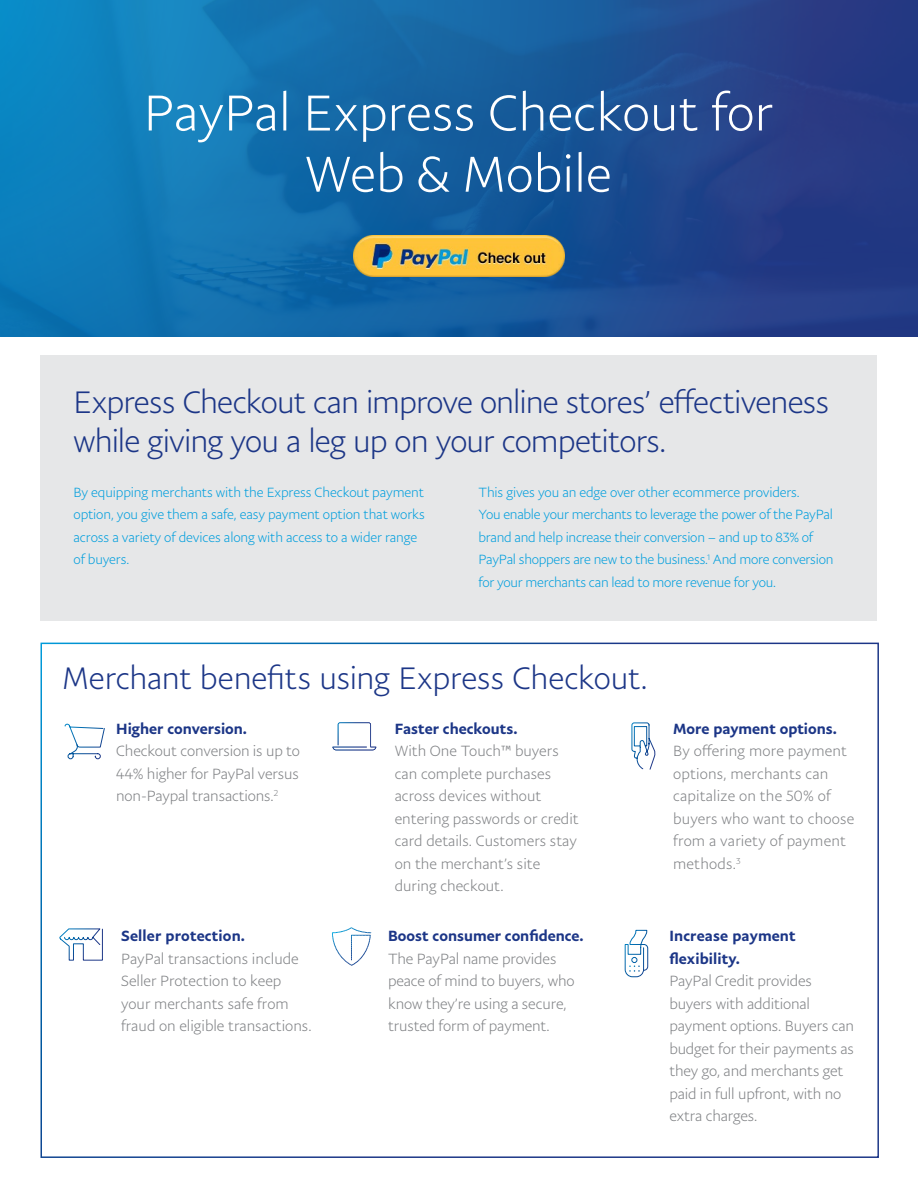
<style>
.page{position:relative;width:918px;height:1188px;background:#fff}
.page>*{position:absolute;margin:0;border:0;box-sizing:border-box;transform-origin:0 0}
.t1{font:300 51px/61.2px "Pay Pal Sans Big";color:#fff;text-align:center}
.t2{font:300 31.5px/39px "Pay Pal Sans Big";letter-spacing:-.025em;color:#1c3687}
.t3{font:300 31.5px "Pay Pal Sans Big";letter-spacing:-.005em;color:#1c3687}
.t4{font:300 15px/22.5px "Pay Pal Sans Big";color:#808285}
.t5{font:500 15px/22.5px "Pay Pal Sans Big";color:#1c3687}
.t6{font:300 13.5px/22.5px "Pay Pal Sans Big";letter-spacing:-.02em;color:#009edd}
</style>
<div class="page">
<svg style="left:0;top:0;width:918px;height:337px;background:#185e9f"></svg>
<div style="left:40px;top:355px;width:837px;height:266px;background:#e6e7e8"></div>
<img style="left:353px;top:235px;width:212px;height:42px">
<svg style="left:631px;top:722px;width:24px;height:48px"></svg>
<svg style="left:624px;top:929px;width:25px;height:49px"></svg>
<svg style="left:332px;top:722px;width:44px;height:28px"></svg>
<svg style="left:59px;top:928px;width:44px;height:33px"></svg>
<svg style="left:64px;top:723px;width:41px;height:37px"></svg>
<svg style="left:332px;top:927px;width:39px;height:39px"></svg>
<h1 class="t1" style="left:144px;top:81px;width:631px">PayPal Express Checkout for<br>Web &amp; Mobile</h1>
<h2 class="t2" style="left:74px;top:383px;width:757px">Express Checkout can improve online stores’ effectiveness while giving you a leg up on your competitors.</h2>
<p class="t6" style="left:74px;top:481px;width:353px">By equipping merchants with the Express Checkout payment option, you give them a safe, easy payment option that works across a variety of devices along with access to a wider range of buyers.</p>
<p class="t6" style="left:478px;top:481px;width:356px">This gives you an edge over other ecommerce providers.<br>You enable your merchants to leverage the power of the PayPal brand and help increase their conversion – and up to 83% of PayPal shoppers are new to the business.<sup>1</sup> And more conversion for your merchants can lead to more revenue for you.</p>
<h2 class="t3" style="left:62px;top:658px;width:587px">Merchant benefits using Express Checkout.</h2>
<p class="t5" style="left:116px;top:717px;width:132px">Higher conversion.</p>
<p class="t4" style="left:116px;top:739px;width:185px;text-align:justify">Checkout conversion is up to 44% higher for PayPal versus non-Paypal transactions.<sup>2</sup></p>
<p class="t5" style="left:395px;top:717px;width:124px">Faster checkouts.</p>
<p class="t4" style="left:395px;top:739px;width:185px">With One Touch™ buyers can complete purchases across devices without entering passwords or credit card details. Customers stay on the merchant’s site during checkout.</p>
<p class="t5" style="left:121px;top:925px;width:125px">Seller protection.</p>
<p class="t4" style="left:121px;top:947px;width:192px">PayPal transactions include<br>Seller Protection to keep your merchants safe from fraud on eligible transactions.</p>
<p class="t5" style="left:388px;top:925px;width:197px">Boost consumer confidence.</p>
<p class="t4" style="left:388px;top:947px;width:188px">The PayPal name provides peace of mind to buyers, who know they’re using a secure, trusted form of payment.</p>
<p class="t5" style="left:673px;top:717px;width:165px">More payment options.</p>
<p class="t4" style="left:673px;top:739px;width:183px">By offering more payment options, merchants can capitalize on the 50% of buyers who want to choose from a variety of payment methods.<sup>3</sup></p>
<p class="t5" style="left:669px;top:925px;width:128px">Increase payment flexibility.</p>
<p class="t4" style="left:669px;top:970px;width:186px">PayPal Credit provides buyers with additional payment options. Buyers can budget for their payments as they go, and merchants get paid in full upfront, with no extra charges.</p>
</div>
